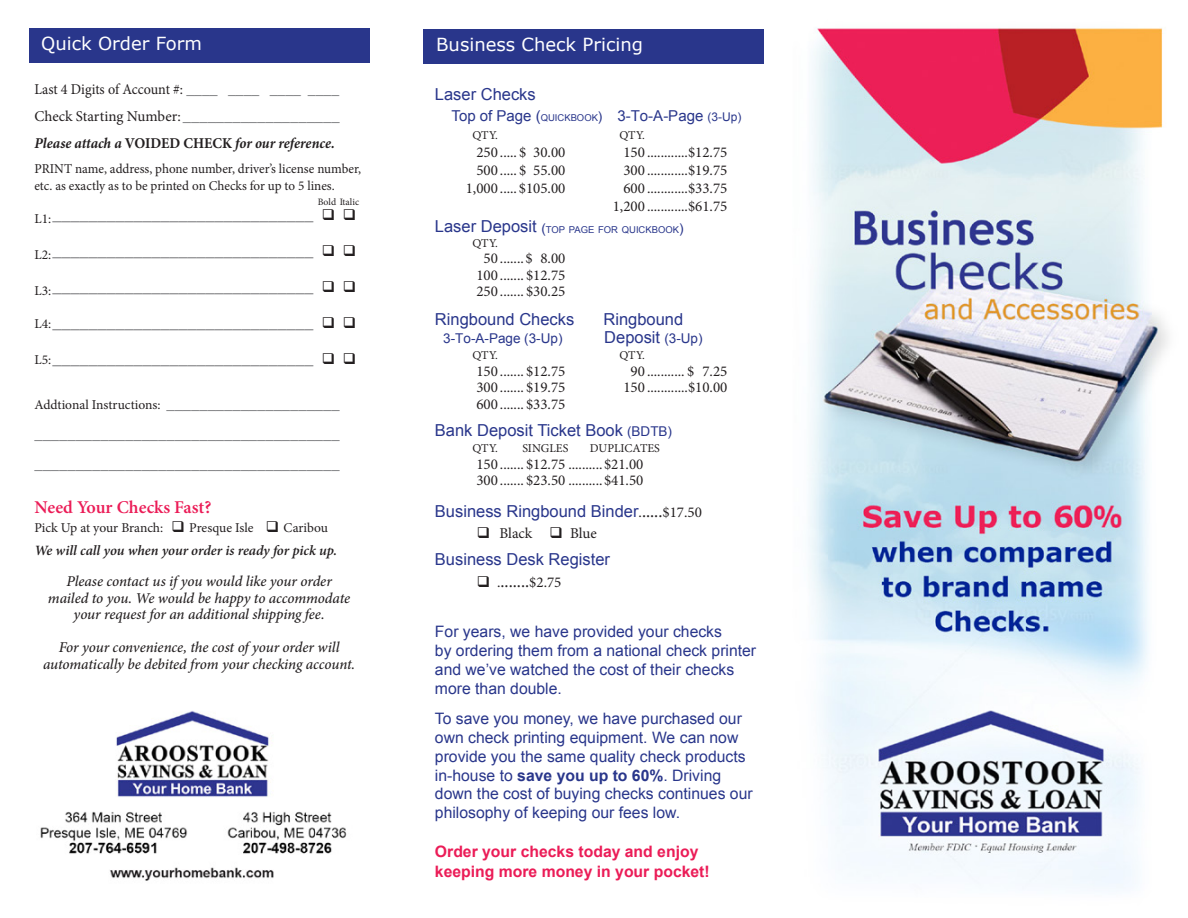
<style>
.page{position:relative;width:1188px;height:918px;background:#fff}
.page>*{position:absolute;margin:0;border:0;box-sizing:border-box;transform-origin:0 0}
.t1{font:18px "Minion Pro";color:#6c6d70}
.t2{font:18px "Verdana";color:#fff}
.t3{font:600 18px "Minion Pro";color:#eb1c57}
.t4{font:18px "Minion Pro";color:#231f20}
.t5{font:16.5px "Arial";color:#29368b}
.t6{font:16.5px "Minion Pro";color:#6c6d70}
.t7{font:15.75px/18.8px "Arial";color:#29368b}
.t8{font:700 15.75px/19.5px "Arial";color:#eb1c57}
.t9{font:15px "Minion Pro";color:#231f20}
.t10{font:italic 500 15px "Minion Pro";letter-spacing:-.01em;color:#231f20}
.t11{font:15px/27px "Minion Pro";color:#231f20;scale:.94 1}
.t12{font:italic 700 15px "Minion Pro";letter-spacing:-.005em;color:#231f20;scale:.95 1}
.t13{font:15px "Arial";color:#29368b}
.t14{font:italic 600 14.25px "Minion Pro";letter-spacing:-.005em;color:#231f20}
.t15{font:13.5px/16.5px "Minion Pro";letter-spacing:-.005em;color:#231f20}
.t16{font:13.5px "Arial";color:#29368b}
.t17{font:12px "Minion Pro";color:#231f20}
.t18{font:9.75px "Minion Pro";color:#231f20}
.t19{font:9.45px "Arial";color:#29368b}
.s1{font-size:9.45px}
.s2{font-size:13.5px}
.s3{font-style:inherit}
.s4{font-size:12px}
.s5{font-family:"Minion Pro";font-size:15px;color:#231f20}
.s6{font-family:"Minion Pro";font-size:18px;color:#231f20}
.s7{font-size:15px}
.s8{font-weight:700}
.s9{font-size:16.5px;color:#6c6d70}
.s10{font-style:normal}
.s11{color:#231f20}
.s12{font-size:13.5px;color:#231f20}
</style>
<div class="page">
<img style="left:40px;top:28px;width:1128px;height:861px">
<div style="left:29px;top:28px;width:341px;height:35px;background:#29368b"></div>
<div style="left:423px;top:29px;width:340px;height:35px;background:#29368b"></div>
<div style="left:423px;top:613px;width:344px;height:278px;background:#fff"></div>
<svg style="left:335px;top:220px;width:15px;height:1px"></svg>
<svg style="left:335px;top:256px;width:15px;height:1px"></svg>
<svg style="left:335px;top:292px;width:15px;height:1px"></svg>
<svg style="left:335px;top:328px;width:15px;height:1px"></svg>
<svg style="left:335px;top:364px;width:15px;height:1px"></svg>
<svg style="left:490px;top:538px;width:15px;height:1px"></svg>
<p class="t2" style="left:41px;top:32px;width:162px">Quick Order Form</p>
<p class="t2" style="left:436px;top:32px;width:208px">Business Check Pricing</p>
<p class="t5" style="left:435px;top:83px;width:102px">Laser Checks</p>
<p class="t13" style="left:452px;top:105px;width:291px">Top of Page (<span class="s1">QUICKBOOK</span><span class="s2">)</span> 3-<span class="s3">T</span>o-<span class="s3">A</span>-<span class="s3">P</span>age <span class="s4">(3-Up)</span></p>
<p class="t17" style="left:472px;top:127px;width:27px">QTY.</p>
<p class="t17" style="left:619px;top:127px;width:27px">QTY.</p>
<p class="t9" style="left:476px;top:142px;width:91px">250 ..... $ 30.00</p>
<p class="t9" style="left:623px;top:142px;width:106px">150 ............$12.75</p>
<p class="t9" style="left:476px;top:160px;width:91px">500 ..... $ 55.00</p>
<p class="t9" style="left:623px;top:160px;width:106px">300 ............$19.75</p>
<p class="t9" style="left:466px;top:178px;width:101px">1,000 ..... $105.00</p>
<p class="t9" style="left:623px;top:178px;width:106px">600 ............$33.75</p>
<p class="t9" style="left:613px;top:196px;width:116px">1,200 ............$61.75</p>
<p class="t19" style="left:435px;top:224px;width:250px"><sup>Laser</sup> <sup>Deposit</sup> <span class="s2">(</span>TOP PAGE FOR QUICKBOOK<span class="s2">)</span></p>
<p class="t17" style="left:472px;top:235px;width:27px">QTY.</p>
<p class="t9" style="left:484px;top:249px;width:83px">50 .......$ 8.00</p>
<p class="t9" style="left:476px;top:265px;width:91px">100 ....... $12.75</p>
<p class="t9" style="left:476px;top:282px;width:91px">250 ....... $30.25</p>
<p class="t5" style="left:435px;top:308px;width:141px">Ringbound Checks</p>
<p class="t5" style="left:604px;top:308px;width:81px">Ringbound</p>
<p class="t16" style="left:443px;top:329px;width:121px">3-<span class="s3">T</span>o-<span class="s3">A</span>-<span class="s3">P</span>age (3-Up)</p>
<p class="t5" style="left:604px;top:326px;width:100px">Deposit <span class="s2">(3-Up)</span></p>
<p class="t17" style="left:472px;top:347px;width:27px">QTY.</p>
<p class="t17" style="left:619px;top:347px;width:27px">QTY.</p>
<p class="t9" style="left:476px;top:361px;width:91px">150 ....... $12.75</p>
<p class="t9" style="left:631px;top:361px;width:98px">90 ........... $ 7.25</p>
<p class="t9" style="left:476px;top:378px;width:91px">300 ....... $19.75</p>
<p class="t9" style="left:623px;top:378px;width:106px">150 ............$10.00</p>
<p class="t9" style="left:476px;top:394px;width:91px">600 ....... $33.75</p>
<p class="t5" style="left:435px;top:419px;width:239px">Bank Deposit Ticket Book <span class="s2">(BDTB)</span></p>
<p class="t17" style="left:472px;top:440px;width:27px">QTY.</p>
<p class="t17" style="left:522px;top:440px;width:48px">SINGLES</p>
<p class="t17" style="left:590px;top:440px;width:72px">DUPLICATES</p>
<p class="t9" style="left:476px;top:454px;width:169px">150 ....... $12.75 ..........$21.00</p>
<p class="t9" style="left:476px;top:471px;width:169px">300 ....... $23.50 ..........$41.50</p>
<p class="t5" style="left:435px;top:501px;width:268px">Business Ringbound Binder<span class="s5">.</span><span class="s6">.....</span><span class="s5">$17.50</span></p>
<p class="t9" style="left:477px;top:524px;width:121px">❑ Black ❑ Blue</p>
<p class="t5" style="left:435px;top:549px;width:177px">Business Desk Register</p>
<p class="t4" style="left:477px;top:569px;width:86px">❑ <span class="s7">.</span>.......<span class="s7">$2.75</span></p>
<p class="t7" style="left:435px;top:623px;width:289px">For years, we have provided your checks</p>
<p class="t7" style="left:435px;top:641px;width:323px">by ordering them from a national check printer and we’ve watched the cost of their checks more than double.</p>
<p class="t7" style="left:435px;top:710px;width:319px">To save you money, we have purchased our own check printing equipment. We can now provide you the same quality check products in-house to <span class="s8">save you up to 60%</span>. Driving down the cost of buying checks continues our philosophy of keeping our fees low.</p>
<p class="t8" style="left:435px;top:842px;width:276px">Order your checks today and enjoy keeping more money in your pocket!</p>
<p class="t11" style="left:34px;top:76px;width:326px">Last 4 Digits of Account #: <span class="s9">____ ____ ____ ____<br></span>Check Starting Number:<span class="s9">___________________</span></p>
<p class="t12" style="left:34px;top:132px;width:318px">Please attach a <span class="s10">VOIDED CHECK</span> for our reference.</p>
<p class="t15" style="left:34px;top:161px;width:328px">PRINT name, address, phone number, driver’s license number, etc. as exactly as to be printed on Checks for up to 5 lines.</p>
<p class="t18" style="left:318px;top:195px;width:43px">Bold Italic</p>
<p class="t1" style="left:34px;top:202px;width:323px"><sub>L1:</sub>_____________________________ <span class="s11">❑</span> <span class="s11">❑</span></p>
<p class="t1" style="left:34px;top:238px;width:323px"><sub>L2:</sub>_____________________________ <span class="s11">❑</span> <span class="s11">❑</span></p>
<p class="t1" style="left:34px;top:274px;width:323px"><sub>L3:</sub>_____________________________ <span class="s11">❑</span> <span class="s11">❑</span></p>
<p class="t1" style="left:34px;top:310px;width:323px"><span class="s12">L4:</span>_____________________________ <span class="s11">❑</span> <span class="s11">❑</span></p>
<p class="t1" style="left:34px;top:346px;width:323px"><span class="s12">L5:</span>_____________________________ <span class="s11">❑</span> <span class="s11">❑</span></p>
<p class="t15" style="left:34px;top:396px;width:307px">Addtional Instructions: <span class="s9">_____________________</span></p>
<p class="t6" style="left:34px;top:423px;width:307px">_____________________________________</p>
<p class="t6" style="left:34px;top:453px;width:307px">_____________________________________</p>
<p class="t3" style="left:34px;top:495px;width:179px">Need Your Checks Fast?</p>
<p class="t15" style="left:34px;top:520px;width:295px">Pick Up at your Branch: ❑ Presque Isle ❑ Caribou</p>
<p class="t14" style="left:34px;top:540px;width:304px">We will call you when your order is ready for pick up.</p>
<p class="t10" style="left:66px;top:571px;width:267px">Please contact us if you would like your order</p>
<p class="t10" style="left:48px;top:588px;width:304px">mailed to you. We would be happy to accommodate</p>
<p class="t10" style="left:74px;top:604px;width:252px">your request for an additional shipping fee.</p>
<p class="t10" style="left:59px;top:637px;width:282px">For your convenience, the cost of your order will</p>
<p class="t10" style="left:43px;top:654px;width:314px">automatically be debited from your checking account.</p>
</div>
